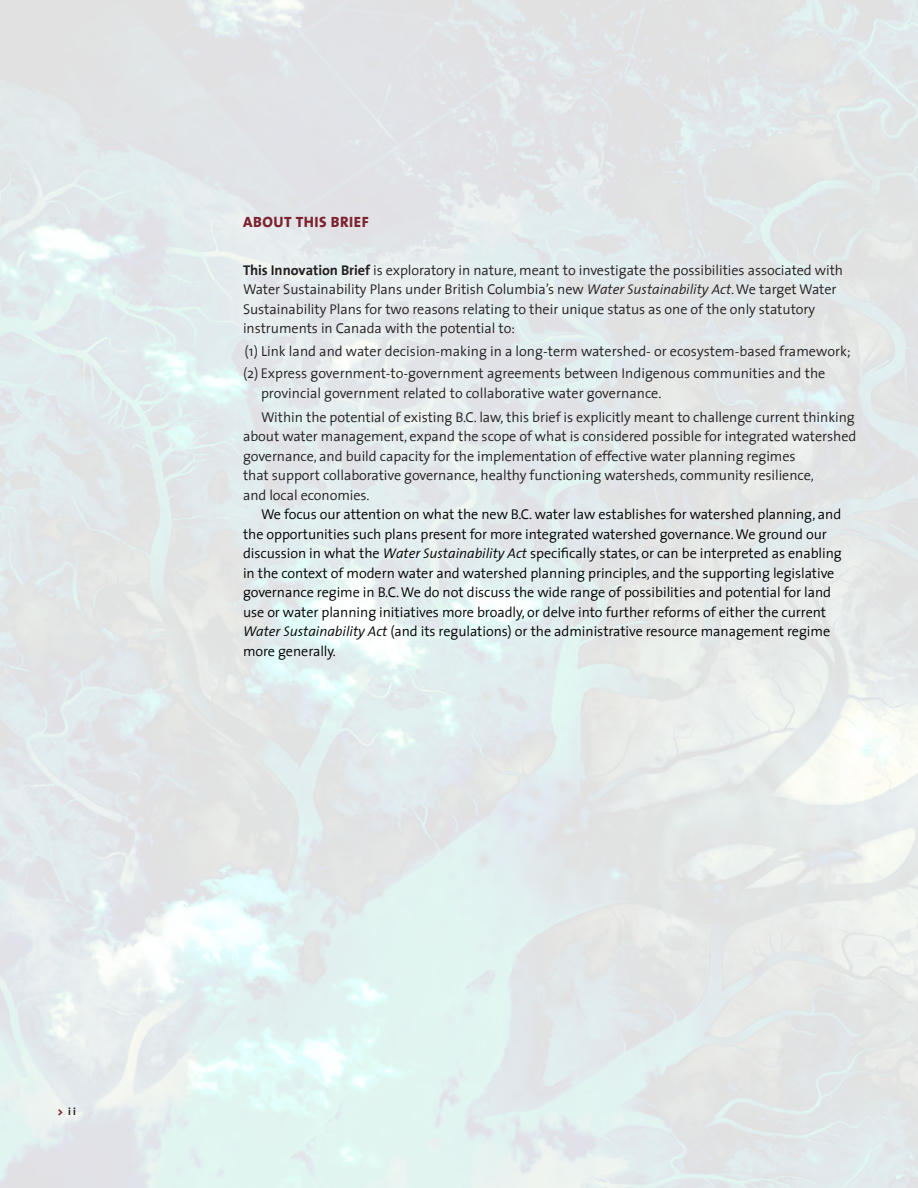
<style>
.page{position:relative;width:918px;height:1188px;background:#fff}
.page>*{position:absolute;margin:0;border:0;box-sizing:border-box;transform-origin:0 0}
.WSP_head_2{font:800 15px "The Sans";letter-spacing:.035em;color:#7c232e}
.WSP_body_The_Sans{font:300 14.25px/19.5px "The Sans";letter-spacing:-.005em;color:#000}
.WSP_body_The_Sans-2{font:300 14.25px/19.5px "The Sans";letter-spacing:-.005em;color:#231f20}
.WSP_body_1st_The_San{font:300 14.25px/19.5px "The Sans";letter-spacing:-.005em;color:#231f20}
.WSP_body_numbers_abo{font:300 14.25px/19.5px "The Sans";color:#231f20}
.WSP_running_heads{font:700 10.5px "The Sans";color:#231f20}
.s1{font-weight:700}
.s2{font-style:italic}
.s3{font-weight:800;color:#7c232e}
</style>
<div class="page">
<p class="WSP_head_2" style="left:243px;top:209px;width:127px">ABOUT THIS BRIEF</p>
<p class="WSP_body_1st_The_San" style="left:243px;top:260px;width:602px"><span class="s1">This Innovation Brief</span> is exploratory in nature, meant to investigate the possibilities associated with Water Sustainability Plans under British Columbia’s new <span class="s2">Water Sustainability Act</span>. We target Water Sustainability Plans for two reasons relating to their unique status as one of the only statutory instruments in Canada with the potential to:</p>
<p class="WSP_body_numbers_abo" style="left:245px;top:341px;width:607px">(1) Link land and water decision-making in a long-term watershed- or ecosystem-based framework;</p>
<p class="WSP_body_numbers_abo" style="left:261px;top:363px;width:566px;text-indent:-18px">(2) Express government-to-government agreements between Indigenous communities and the provincial government related to collaborative water governance.</p>
<p class="WSP_body_The_Sans-2" style="left:243px;top:407px;width:615px;text-indent:18px">Within the potential of existing B.C. law, this brief is explicitly meant to challenge current thinking about water management, expand the scope of what is considered possible for integrated watershed governance, and build capacity for the implementation of effective water planning regimes<br>that support collaborative governance, healthy functioning watersheds, community resilience,<br>and local economies.</p>
<p class="WSP_body_The_Sans" style="left:243px;top:504px;width:600px;text-indent:18px">We focus our attention on what the new B.C. water law establishes for watershed planning, and the opportunities such plans present for more integrated watershed governance. We ground our discussion in what the <span class="s2">Water Sustainability Act</span> specifically states, or can be interpreted as enabling in the context of modern water and watershed planning principles, and the supporting legislative governance regime in B.C. We do not discuss the wide range of possibilities and potential for land use or water planning initiatives more broadly, or delve into further reforms of either the current <span class="s2">Water Sustainability Act</span> (and its regulations) or the administrative resource management regime more generally.</p>
<p class="WSP_running_heads" style="left:58px;top:1102px;width:20px"><span class="s3">&gt;</span> ii</p>
</div>
